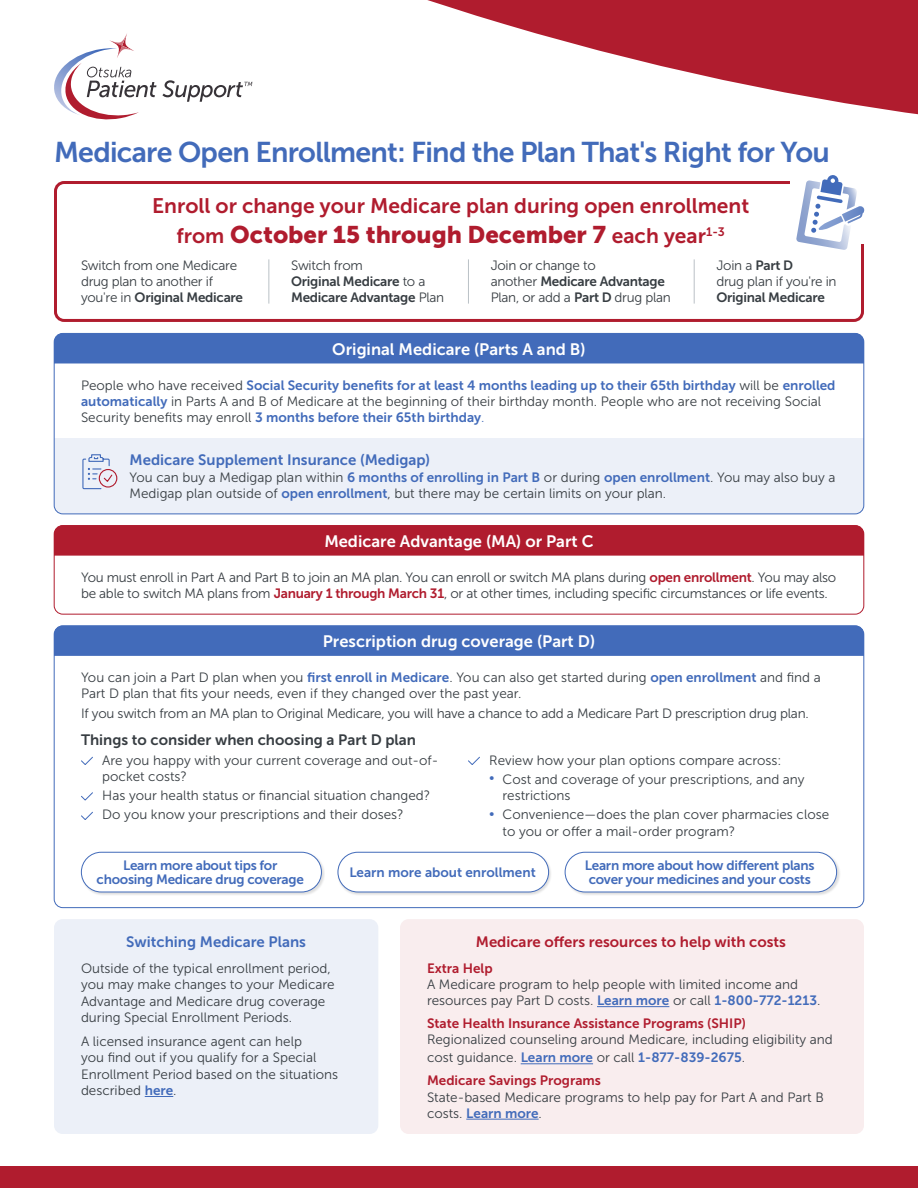
<style>
.page{position:relative;width:918px;height:1188px;background:#fff}
.page>*{position:absolute;margin:0;border:0;box-sizing:border-box;transform-origin:0 0}
.t1{font:28.5px "Museo Sans 700";letter-spacing:-.025em;color:#426bba}
.t2{font:24px "Museo Sans 900";color:#b01c2e}
.t3{font:21px "Museo Sans 700";color:#b01c2e}
.t4{font:16.5px "Museo Sans 700";color:#fff}
.t5{font:15px "Museo Sans 700";color:#426bba}
.t6{font:15px "Museo Sans 700";color:#373d42}
.t7{font:15px "Museo Sans 700";color:#b01c2e}
.t8{font:13.5px/16.2px "Museo Sans 300";color:#373d42}
.t9{font:13.5px/16.2px "Museo Sans 300";letter-spacing:-.02em;color:#373d42}
.t10{font:13.5px/23px "Museo Sans 700";color:#426bba}
.t11{font:13.5px/13.5px "Museo Sans 700";letter-spacing:-.02em;color:#426bba}
.t12{font:13.5px/16.2px "Museo Sans 700";letter-spacing:-.02em;color:#373d42}
.t13{font:13.5px "Museo Sans 700";color:#b01c2e}
.s1{font-family:"Museo Sans 700";font-size:21px}
.s2{font-family:"Museo Sans 300"}
.s3{font-family:"Museo Sans 700"}
.s4{font-family:"Museo Sans 300";color:#373d42}
.s5{font-family:"Museo Sans 700";color:#426bba}
.s6{font-family:"Museo Sans 700";color:#b01c2e}
.s7{color:#426bba}
.s8{color:#b01c2e}
</style>
<div class="page">
<div style="left:0;top:1166px;width:918px;height:22px;background:#b01c2e"></div>
<svg style="left:427px;top:0;width:491px;height:115px;fill:#b01c2e"></svg>
<svg style="left:54px;top:33px;width:198px;height:87px"></svg>
<hr style="left:694px;top:259px;width:1px;height:45px;background:#bac1c6">
<hr style="left:468px;top:259px;width:1px;height:45px;background:#bac1c6">
<hr style="left:269px;top:259px;width:1px;height:45px;background:#bac1c6">
<div style="left:54px;top:181px;width:810px;height:141px;border:3px solid #b01c2e;border-radius:9px"></div>
<div style="left:790px;top:168px;width:93px;height:75px;background:#fff"></div>
<svg style="left:796px;top:175px;width:69px;height:75px"></svg>
<div style="left:54px;top:438px;width:810px;height:76px;background:#ecf0f8"></div>
<svg style="left:82px;top:454px;width:36px;height:36px"></svg>
<div style="left:54px;top:333px;width:810px;height:30px;background:#426bba"></div>
<div style="left:54px;top:333px;width:810px;height:181px;border:1px solid #426bba;border-radius:9px"></div>
<div style="left:54px;top:525px;width:810px;height:31px;background:#b01c2e"></div>
<div style="left:54px;top:525px;width:810px;height:89px;border:1px solid #b01c2e;border-radius:9px"></div>
<svg style="left:81px;top:756px;width:12px;height:9px"></svg>
<svg style="left:81px;top:792px;width:12px;height:9px"></svg>
<svg style="left:81px;top:811px;width:12px;height:9px"></svg>
<svg style="left:468px;top:756px;width:12px;height:9px"></svg>
<div style="left:564px;top:851px;width:276px;height:45px;background:#000;opacity:.13"></div>
<div style="left:565px;top:852px;width:272px;height:40px;background:#fff;border-radius:20px"></div>
<div style="left:565px;top:852px;width:272px;height:40px;border:1px solid #426bba;border-radius:20px"></div>
<div style="left:81px;top:851px;width:244px;height:45px;background:#000;opacity:.13"></div>
<div style="left:81px;top:852px;width:240px;height:40px;background:#fff;border-radius:20px"></div>
<div style="left:81px;top:852px;width:241px;height:40px;border:1px solid #426bba;border-radius:20px"></div>
<div style="left:54px;top:626px;width:810px;height:30px;background:#426bba"></div>
<div style="left:337px;top:851px;width:215px;height:45px;background:#000;opacity:.13"></div>
<div style="left:338px;top:852px;width:211px;height:40px;background:#fff;border-radius:20px"></div>
<div style="left:338px;top:852px;width:211px;height:40px;border:1px solid #426bba;border-radius:20px"></div>
<div style="left:400px;top:919px;width:464px;height:215px;background:#f9edee;border-radius:9px"></div>
<hr style="left:597px;top:1006px;width:72px;height:1px;background:#426bba">
<hr style="left:521px;top:1063px;width:72px;height:1px;background:#426bba">
<hr style="left:466px;top:1119px;width:73px;height:1px;background:#426bba">
<div style="left:54px;top:919px;width:324px;height:215px;background:#ecf0f8;border-radius:9px"></div>
<svg style="left:145px;top:1096px;width:28px;height:1px"></svg>
<h1 class="t1" style="left:54px;top:136px;width:777px">Medicare Open Enrollment: Find the Plan That's Right for You</h1>
<h3 class="t3" style="left:152px;top:194px;width:599px">Enroll or change your Medicare plan during open enrollment</h3>
<h2 class="t2" style="left:177px;top:221px;width:550px"><span class="s1">from</span> October 15 through December 7 <span class="s1">each year</span><sup>1-3</sup></h2>
<p class="t9" style="left:81px;top:257px;width:158px">Switch from one Medicare drug plan to another if</p>
<p class="t12" style="left:81px;top:289px;width:164px"><span class="s2">you're in</span> Original Medicare</p>
<p class="t9" style="left:291px;top:257px;width:73px">Switch from</p>
<p class="t12" style="left:291px;top:273px;width:155px">Original Medicare <span class="s2">to a<br></span>Medicare Advantage <span class="s2">Plan</span></p>
<p class="t9" style="left:491px;top:257px;width:107px">Join or change to</p>
<p class="t12" style="left:491px;top:273px;width:176px"><span class="s2">another</span> Medicare Advantage</p>
<p class="t9" style="left:491px;top:289px;width:182px">Plan, or add a <span class="s3">Part D</span> drug plan</p>
<p class="t9" style="left:716px;top:257px;width:122px">Join a <span class="s3">Part D<br></span>drug plan if you're in</p>
<p class="t12" style="left:716px;top:289px;width:110px">Original Medicare</p>
<p class="t4" style="left:332px;top:340px;width:255px">Original Medicare (Parts A and B)</p>
<p class="t10" style="left:81px;top:374px;width:756px"><span class="s4">People who have received</span> Social Security benefits for at least 4 months leading up to their 65th birthday <span class="s4">will be</span> enrolled</p>
<p class="t8" style="left:81px;top:393px;width:742px"><span class="s5">automatically</span> in Parts A and B of Medicare at the beginning of their birthday month. People who are not receiving Social</p>
<p class="t10" style="left:81px;top:406px;width:405px"><span class="s4">Security benefits may enroll</span> 3 months before their 65th birthday<span class="s2">.</span></p>
<p class="t5" style="left:130px;top:452px;width:302px">Medicare Supplement Insurance (Medigap)</p>
<p class="t8" style="left:130px;top:469px;width:707px">You can buy a Medigap plan within <span class="s5">6 months of enrolling in Part B</span> or during <span class="s5">open enrollment</span>. You may also buy a<br>Medigap plan outside of <span class="s5">open enrollment</span>, but there may be certain limits on your plan.</p>
<p class="t4" style="left:324px;top:532px;width:271px">Medicare Advantage (MA) or Part C</p>
<p class="t9" style="left:81px;top:569px;width:757px">You must enroll in Part A and Part B to join an MA plan. You can enroll or switch MA plans during <span class="s6">open enrollment</span>. You may also be able to switch MA plans from <span class="s6">January 1 through March 31</span>, or at other times, including specific circumstances or life events.</p>
<p class="t4" style="left:323px;top:632px;width:274px">Prescription drug coverage (Part D)</p>
<p class="t8" style="left:81px;top:670px;width:741px">You can join a Part D plan when you <span class="s5">first enroll in Medicare</span>. You can also get started during <span class="s5">open enrollment</span> and find a<br>Part D plan that fits your needs, even if they changed over the past year.</p>
<p class="t9" style="left:81px;top:705px;width:729px">If you switch from an MA plan to Original Medicare, you will have a chance to add a Medicare Part D prescription drug plan.</p>
<p class="t6" style="left:81px;top:732px;width:337px">Things to consider when choosing a Part D plan</p>
<p class="t8" style="left:102px;top:752px;width:338px">Are you happy with your current coverage and out-of&shy;pocket costs?</p>
<p class="t8" style="left:102px;top:786px;width:330px;line-height:18.9px">Has your health status or financial situation changed?<br>Do you know your prescriptions and their doses?</p>
<p class="t8" style="left:489px;top:752px;width:294px">Review how your plan options compare across:</p>
<p class="t8" style="left:503px;top:771px;width:304px;text-indent:-13px"><span class="s7">•</span> Cost and coverage of your prescriptions, and any restrictions</p>
<p class="t8" style="left:503px;top:807px;width:328px;text-indent:-14px"><span class="s7">•</span> Convenience—does the plan cover pharmacies close to you or offer a mail-order program?</p>
<p class="t11" style="left:585px;top:859px;width:231px">Learn more about how different plans cover your medicines and your costs</p>
<p class="t11" style="left:97px;top:859px;width:209px;text-align:center">Learn more about tips for choosing Medicare drug coverage</p>
<p class="t10" style="left:349px;top:861px;width:188px">Learn more about enrollment</p>
<p class="t5" style="left:126px;top:933px;width:181px">Switching Medicare Plans</p>
<p class="t8" style="left:81px;top:960px;width:255px">Outside of the typical enrollment period, you may make changes to your Medicare Advantage and Medicare drug coverage during Special Enrollment Periods.</p>
<p class="t8" style="left:81px;top:1033px;width:259px">A licensed insurance agent can help<br>you find out if you qualify for a Special Enrollment Period based on the situations described <span class="s5">here</span>.</p>
<p class="t7" style="left:476px;top:933px;width:312px">Medicare offers resources to help with costs</p>
<p class="t13" style="left:427px;top:961px;width:67px">Extra Help</p>
<p class="t8" style="left:427px;top:976px;width:395px">A Medicare program to help people with limited income and resources pay Part D costs. <span class="s5">Learn more</span> or call <span class="s5">1-800-772-1213</span>.</p>
<p class="t13" style="left:427px;top:1016px;width:320px">State Health Insurance Assistance Programs (SHIP)</p>
<p class="t8" style="left:427px;top:1032px;width:407px">Regionalized counseling around Medicare, including eligibility and</p>
<p class="t10" style="left:427px;top:1046px;width:320px"><span class="s4">cost guidance.</span> Learn more <span class="s4">or call</span> 1-877-839-2675<span class="s4">.<br></span><span class="s8">Medicare Savings Programs</span></p>
<p class="t8" style="left:427px;top:1089px;width:398px">State-based Medicare programs to help pay for Part A and Part B</p>
<p class="t10" style="left:427px;top:1102px;width:116px"><span class="s4">costs.</span> Learn more<span class="s4">.</span></p>
</div>
